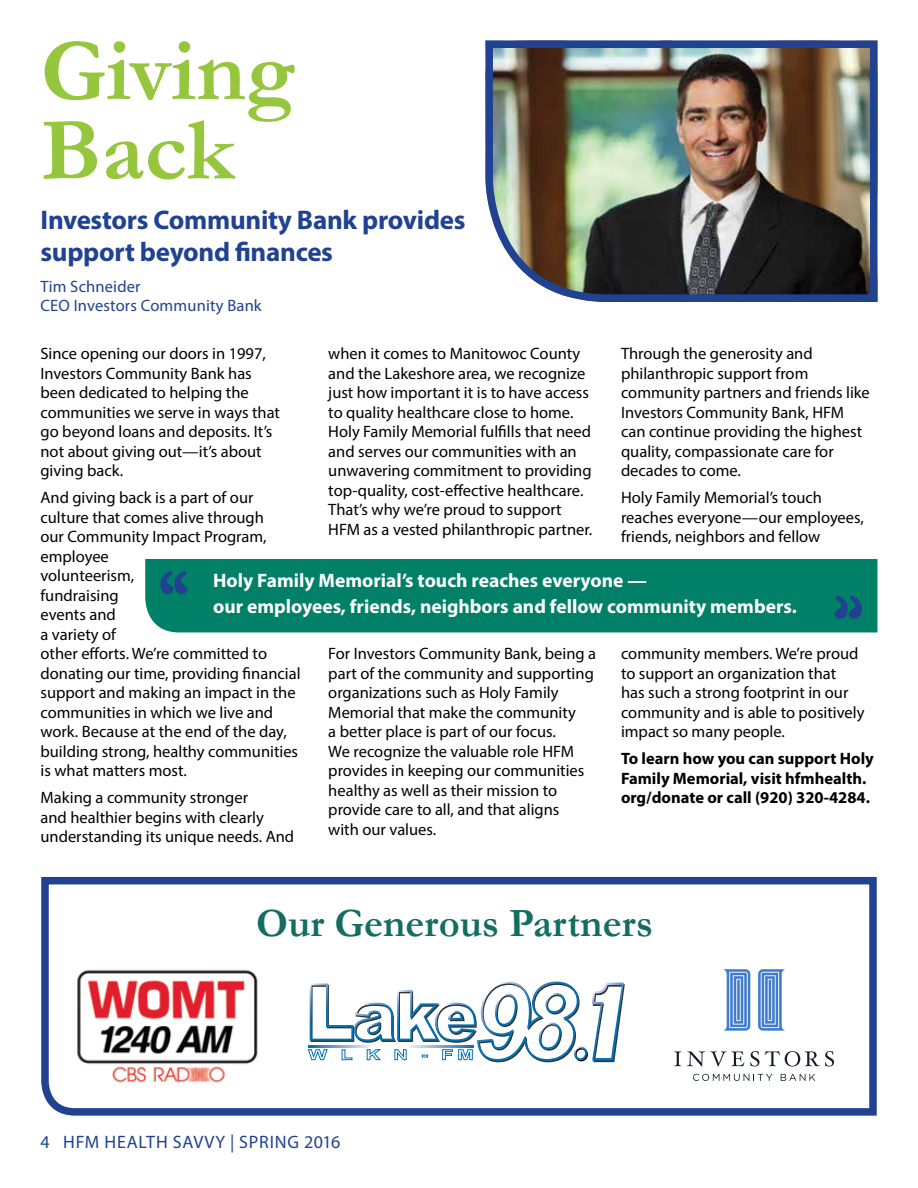
<style>
.page{position:relative;width:918px;height:1188px;background:#fff}
.page>*{position:absolute;margin:0;border:0;box-sizing:border-box;transform-origin:0 0}
.t1{font:700 90px/79.5px "Garamond";color:#95c63e}
.t2{font:700 40.5px "Garamond";color:#156d62}
.t3{font:700 27px/31.5px "Myriad Pro";letter-spacing:-.01em;color:#204291}
.t4{font:700 19.5px/25.5px "Myriad Pro";color:#fff}
.t5{font:18px "Myriad Pro";letter-spacing:.045em;color:#204291}
.t6{font:16.5px/19.5px "Myriad Pro";color:#000}
.t7{font:700 16.5px/19.5px "Myriad Pro";color:#000}
.t8{font:16.5px/19.5px "Myriad Pro";letter-spacing:.01em;color:#204291}
</style>
<div class="page">
<svg style="left:41px;top:877px;width:836px;height:239px"></svg>
<img style="left:485px;top:40px;width:393px;height:262px">
<div style="left:145px;top:559px;width:733px;height:73px;background:#008066"></div>
<svg style="left:160px;top:571px;width:28px;height:23px"></svg>
<svg style="left:834px;top:596px;width:28px;height:23px"></svg>
<svg style="left:674px;top:1051px;width:7px;height:15px"></svg>
<svg style="left:687px;top:1051px;width:39px;height:16px"></svg>
<svg style="left:732px;top:1051px;width:27px;height:16px"></svg>
<svg style="left:765px;top:1051px;width:69px;height:16px"></svg>
<svg style="left:723px;top:969px;width:27px;height:62px;background:#80a7db"></svg>
<svg style="left:758px;top:969px;width:27px;height:62px;background:#7ea6db"></svg>
<svg style="left:693px;top:1074px;width:79px;height:7px"></svg>
<svg style="left:781px;top:1074px;width:34px;height:7px"></svg>
<svg style="left:308px;top:982px;width:317px;height:80px"></svg>
<svg style="left:308px;top:1045px;width:165px;height:3px"></svg>
<img style="left:74px;top:962px;width:191px;height:126px">
<h1 class="t1" style="left:40px;top:32px;width:256px">Giving<br>Back</h1>
<h3 class="t3" style="left:40px;top:203px;width:427px">Investors Community Bank provides support beyond finances</h3>
<p class="t8" style="left:40px;top:276px;width:223px">Tim Schneider<br>CEO I nvestors Community Bank</p>
<p class="t6" style="left:40px;top:344px;width:241px">Since opening our doors in 1997,<br>I nvestors Community Bank has been dedicated to helping the communities we serve in ways that go beyond loans and deposits. It’s not about giving out—it’s about giving back.</p>
<p class="t6" style="left:40px;top:488px;width:262px">And giving back is a part of our culture that comes alive through<br>our Community I mpact Program, employee<br>volunteerism,<br>fundraising<br>events and<br>a variety of<br>other efforts. We’re committed to donating our time, providing financial support and making an impact in the communities in which we live and work. Because at the end of the day, building strong, healthy communities is what matters most.</p>
<p class="t6" style="left:40px;top:788px;width:255px">Making a community stronger<br>and healthier begins with clearly understanding its unique needs. And</p>
<p class="t6" style="left:328px;top:344px;width:266px">when it comes to Manitowoc County and the Lakeshore area, we recognize just how important it is to have access to quality healthcare close to home.<br>Holy Family Memorial fulfills that need and serves our communities with an unwavering commitment to providing top-quality, cost-effective healthcare.<br>That’s why we’re proud to support<br>HFM as a vested philanthropic partner.</p>
<p class="t6" style="left:621px;top:344px;width:250px">Through the generosity and philanthropic support from community partners and friends like<br>I nvestors Community Bank, HFM<br>can continue providing the highest quality, compassionate care for decades to come.</p>
<p class="t6" style="left:621px;top:488px;width:244px">Holy Family Memorial’s touch reaches everyone—our employees, friends, neighbors and fellow</p>
<p class="t4" style="left:213px;top:567px;width:585px">Holy Family Memorial’s touch reaches everyone —<br>our employees, friends, neighbors and fellow community members.</p>
<p class="t6" style="left:328px;top:644px;width:269px">For I nvestors Community Bank, being a part of the community and supporting organizations such as Holy Family Memorial that make the community<br>a better place is part of our focus.<br>We recognize the valuable role HFM provides in keeping our communities healthy as well as their mission to provide care to all, and that aligns<br>with our values.</p>
<p class="t6" style="left:621px;top:644px;width:245px">community members. We’re proud to support an organization that<br>has such a strong footprint in our community and is able to positively impact so many people.</p>
<p class="t7" style="left:621px;top:749px;width:254px">To learn how you can support Holy<br>Family Memorial, visit hfmhealth. org/donate or call (920) 320-4284.</p>
<h2 class="t2" style="left:256px;top:896px;width:399px">Our Generous Partners</h2>
<p class="t5" style="left:40px;top:1130px;width:302px">4 HFM Health Savvy | Spring 2016</p>
</div>
